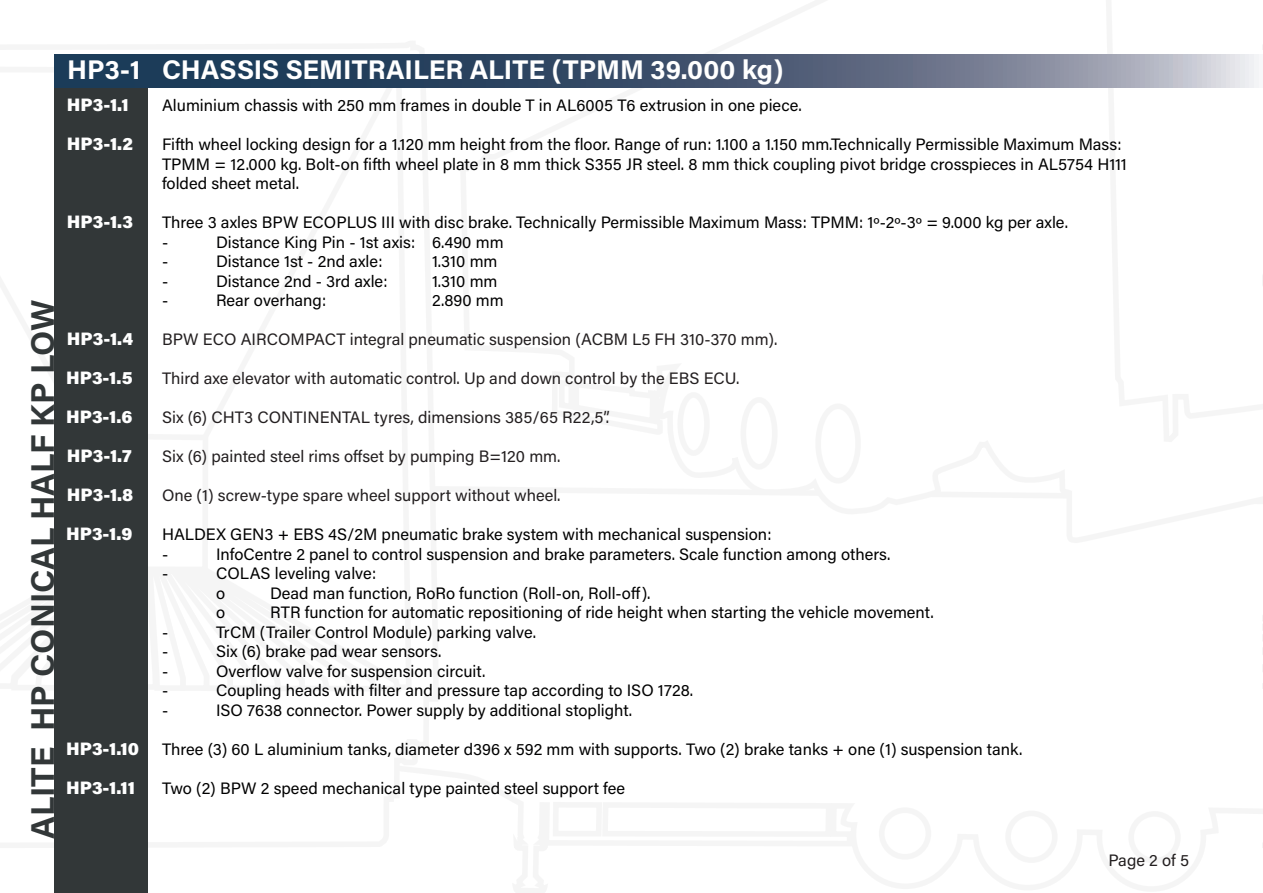
<style>
.page{position:relative;width:1263px;height:893px;background:#fff}
.page>*{position:absolute;margin:0;border:0;box-sizing:border-box;transform-origin:0 0}
.t1{font:700 33px "Acumin Pro";letter-spacing:-.005em;color:#323738}
.t2{font:700 27px "Acumin Pro";color:#fff}
.t3{font:900 18px "Acumin Pro";color:#fff}
.t4{font:16.5px "Acumin Pro";color:#000001}
.t5{font:16.5px "Acumin Pro";color:#231f20}
</style>
<div class="page">
<div style="left:1005px;top:810px;width:53px;height:53px;border:6px solid #3e3e3f;border-radius:50%"></div>
<div style="left:879px;top:807px;width:52px;height:53px;border:6px solid #3e3e3f;border-radius:50%"></div>
<div style="left:740px;top:397px;width:38px;height:73px;border:6px solid #3e3e3f;border-radius:50%"></div>
<div style="left:677px;top:392px;width:33px;height:64px;border:6px solid #3e3e3f;border-radius:50%"></div>
<div style="left:815px;top:403px;width:46px;height:81px;border:6px solid #3e3e3f;border-radius:50%"></div>
<div style="left:54px;top:54px;width:94px;height:839px;background:#323738"></div>
<svg style="left:54px;top:54px;width:1205px;height:33px;background:#51637b"></svg>
<p class="t1" style="left:19px;top:839px;width:541px;rotate:-90deg">ALITE HP CONICAL HALF KP LOW</p>
<p class="t2" style="left:67px;top:51px;width:718px">HP3-1 CHASSIS SEMITRAILER ALITE (TPMM 39.000 kg)</p>
<p class="t3" style="left:67px;top:92px;width:63px">HP3-1.1</p>
<p class="t4" style="left:162px;top:94px;width:641px">Aluminium chassis with 250 mm frames in double T in AL6005 T6 extrusion in one piece.</p>
<p class="t3" style="left:67px;top:131px;width:68px">HP3-1.2</p>
<p class="t4" style="left:162px;top:133px;width:961px">Fifth wheel locking design for a 1.120 mm height from the floor. Range of run: 1.100 a 1.150 mm.Technically Permissible Maximum Mass:</p>
<p class="t4" style="left:162px;top:153px;width:966px">TPMM = 12.000 kg. Bolt-on fifth wheel plate in 8 mm thick S355 JR steel. 8 mm thick coupling pivot bridge crosspieces in AL5754 H111</p>
<p class="t4" style="left:162px;top:172px;width:139px">folded sheet metal.</p>
<p class="t3" style="left:67px;top:209px;width:68px">HP3-1.3</p>
<p class="t4" style="left:162px;top:211px;width:907px">Three 3 axles BPW ECOPLUS III with disc brake. Technically Permissible Maximum Mass: TPMM: 1º-2º-3º = 9.000 kg per axle.</p>
<p class="t4" style="left:162px;top:231px;width:8px">-</p>
<p class="t4" style="left:216px;top:231px;width:289px">Distance King Pin - 1st axis: 6.490 mm</p>
<p class="t4" style="left:162px;top:250px;width:8px">-</p>
<p class="t4" style="left:216px;top:250px;width:168px">Distance 1st - 2nd axle:</p>
<p class="t4" style="left:432px;top:250px;width:67px">1.310 mm</p>
<p class="t4" style="left:162px;top:270px;width:8px">-</p>
<p class="t4" style="left:216px;top:270px;width:173px">Distance 2nd - 3rd axle:</p>
<p class="t4" style="left:432px;top:270px;width:67px">1.310 mm</p>
<p class="t4" style="left:162px;top:289px;width:8px">-</p>
<p class="t4" style="left:216px;top:289px;width:112px">Rear overhang:</p>
<p class="t4" style="left:432px;top:289px;width:73px">2.890 mm</p>
<p class="t3" style="left:67px;top:326px;width:68px">HP3-1.4</p>
<p class="t5" style="left:162px;top:328px;width:617px">BPW ECO AIRCOMPACT integral pneumatic suspension (ACBM L5 FH 310-370 mm).</p>
<p class="t3" style="left:66px;top:365px;width:68px">HP3-1.5</p>
<p class="t5" style="left:162px;top:367px;width:579px">Third axe elevator with automatic control. Up and down control by the EBS ECU.</p>
<p class="t3" style="left:66px;top:404px;width:68px">HP3-1.6</p>
<p class="t5" style="left:162px;top:406px;width:449px">Six (6) CHT3 CONTINENTAL tyres, dimensions 385/65 R22,5”.</p>
<p class="t3" style="left:67px;top:443px;width:66px">HP3-1.7</p>
<p class="t5" style="left:162px;top:445px;width:400px">Six (6) painted steel rims offset by pumping B=120 mm.</p>
<p class="t3" style="left:67px;top:482px;width:68px">HP3-1.8</p>
<p class="t5" style="left:162px;top:484px;width:400px">One (1) screw-type spare wheel support without wheel.</p>
<p class="t3" style="left:66px;top:521px;width:68px">HP3-1.9</p>
<p class="t4" style="left:162px;top:523px;width:611px">HALDEX GEN3 + EBS 4S/2M pneumatic brake system with mechanical suspension:</p>
<p class="t4" style="left:162px;top:543px;width:8px">-</p>
<p class="t4" style="left:216px;top:543px;width:676px">InfoCentre 2 panel to control suspension and brake parameters. Scale function among others.</p>
<p class="t4" style="left:162px;top:562px;width:8px">-</p>
<p class="t4" style="left:216px;top:562px;width:162px">COLAS leveling valve:</p>
<p class="t4" style="left:216px;top:582px;width:11px">o</p>
<p class="t4" style="left:270px;top:582px;width:382px">Dead man function, RoRo function (Roll-on, Roll-off).</p>
<p class="t4" style="left:216px;top:601px;width:11px">o</p>
<p class="t4" style="left:270px;top:601px;width:665px">RTR function for automatic repositioning of ride height when starting the vehicle movement.</p>
<p class="t4" style="left:162px;top:621px;width:8px">-</p>
<p class="t4" style="left:216px;top:621px;width:322px">TrCM (Trailer Control Module) parking valve.</p>
<p class="t4" style="left:162px;top:640px;width:8px">-</p>
<p class="t4" style="left:216px;top:640px;width:227px">Six (6) brake pad wear sensors.</p>
<p class="t4" style="left:162px;top:660px;width:8px">-</p>
<p class="t4" style="left:216px;top:660px;width:271px">Overflow valve for suspension circuit.</p>
<p class="t4" style="left:162px;top:679px;width:8px">-</p>
<p class="t4" style="left:216px;top:679px;width:479px">Coupling heads with filter and pressure tap according to ISO 1728.</p>
<p class="t4" style="left:162px;top:699px;width:8px">-</p>
<p class="t4" style="left:216px;top:699px;width:418px">ISO 7638 connector. Power supply by additional stoplight.</p>
<p class="t3" style="left:66px;top:736px;width:75px">HP3-1.10</p>
<p class="t4" style="left:162px;top:738px;width:862px">Three (3) 60 L aluminium tanks, diameter d396 x 592 mm with supports. Two (2) brake tanks + one (1) suspension tank.</p>
<p class="t3" style="left:66px;top:775px;width:70px">HP3-1.11</p>
<p class="t4" style="left:162px;top:777px;width:465px">Two (2) BPW 2 speed mechanical type painted steel support fee</p>
<p class="t5" style="left:1108px;top:849px;width:82px">Page 2 of 5</p>
</div>
